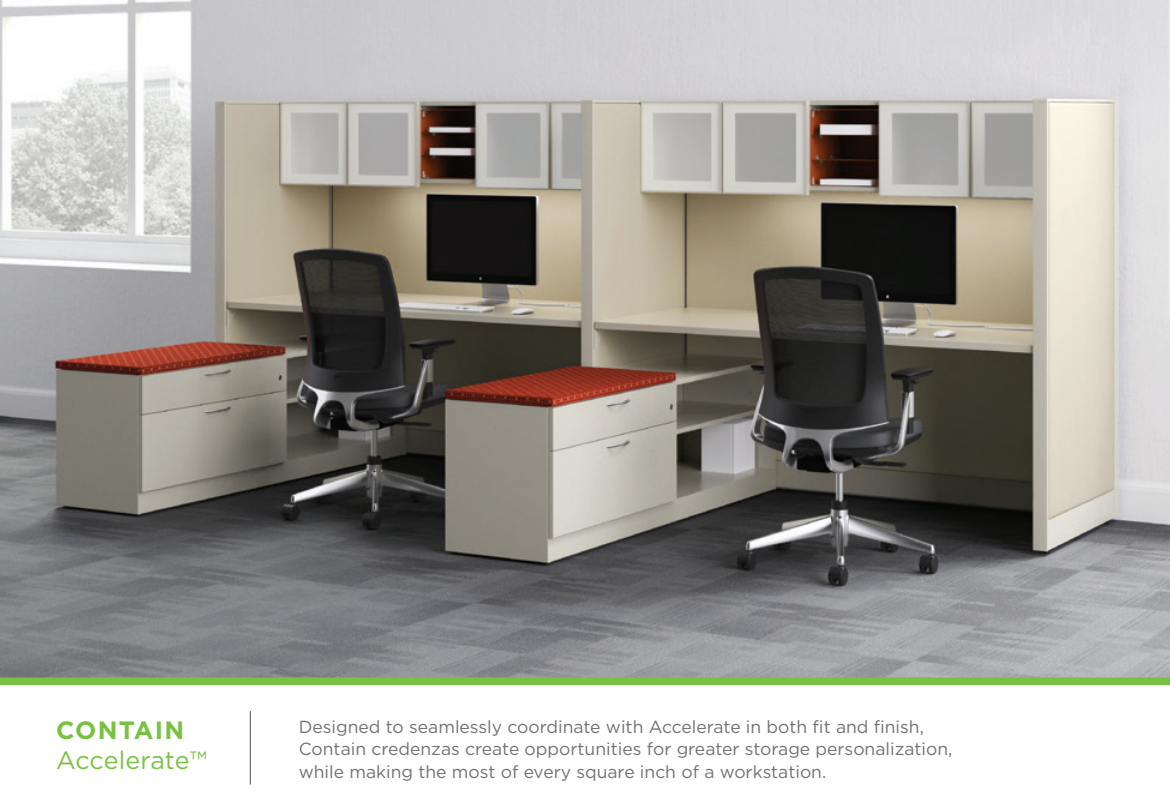
<style>
.page{position:relative;width:1170px;height:810px;background:#fff}
.page>*{position:absolute;margin:0;border:0;box-sizing:border-box;transform-origin:0 0}
.t1{font:25px "Gotham";letter-spacing:-.005em;color:#79c142}
.t2{font:700 25px "Gotham";letter-spacing:.05em;color:#79c142}
.t3{font:17.5px/22.5px "Gotham";color:#717275}
</style>
<div class="page">
<img style="left:0;top:0;width:1170px;height:678px">
<hr style="left:250px;top:711px;width:1px;height:74px;background:#717275">
<div style="left:0;top:678px;width:1170px;height:7px;background:#79c142"></div>
<p class="t2" style="left:56px;top:716px;width:130px">CONTAIN</p>
<p class="t1" style="left:56px;top:745px;width:153px">Accelerate™</p>
<p class="t3" style="left:299px;top:715px;width:655px">Designed to seamlessly coordinate with Accelerate in both fit and finish,<br>Contain credenzas create opportunities for greater storage personalization, while making the most of every square inch of a workstation.</p>
</div>
